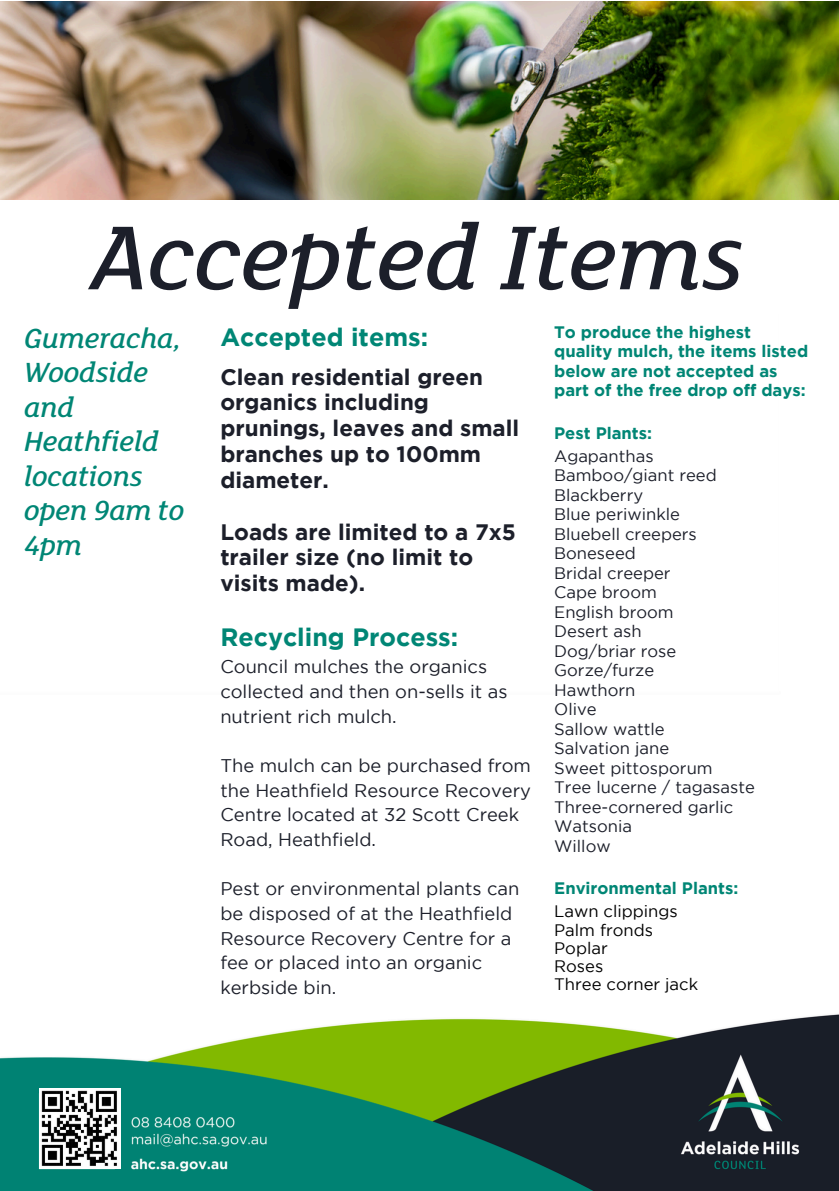
<style>
.page{position:relative;width:839px;height:1191px;background:#fff}
.page>*{position:absolute;margin:0;border:0;box-sizing:border-box;transform-origin:0 0}
.t1{font:italic 500 98.6px "FS Lola";color:#1c1f2a}
.t2{font:italic 500 30.2px/34.4px "FS Lola";color:#008675}
.t3{font:700 25px "Gotham";color:#008675}
.t4{font:700 22.4px/25.8px "Gotham";color:#1c1f2a}
.t5{font:18.4px/24.6px "Gotham";color:#1c1f2a}
.t6{font:16.6px "Gotham";color:#1c1f2a}
.t7{font:700 16.6px/19.4px "Gotham";color:#008675}
.t8{font:16.6px "Gotham";color:#000}
</style>
<div class="page">
<img style="left:0;top:1014px;width:838px;height:177px">
<img style="left:0;top:2px;width:838px;height:198px">
<img style="left:40px;top:1089px;width:81px;height:79px">
<h2 class="t1" style="left:91px;top:215px;width:654px">Accepted Items</h2>
<p class="t2" style="left:24px;top:323px;width:162px">Gumeracha,<br>Woodside and<br>Heathfield locations open 9am to<br>4pm</p>
<h3 class="t3" style="left:220px;top:328px;width:209px">Accepted items:</h3>
<h5 class="t7" style="left:554px;top:323px;width:255px">To produce the highest quality mulch, the items listed below are not accepted as part of the free drop off days:</h5>
<p class="t7" style="left:554px;top:424px;width:99px">Pest Plants:</p>
<p class="t6" style="left:554px;top:450px;width:101px">Agapanthas</p>
<p class="t6" style="left:554px;top:469px;width:164px">Bamboo/giant reed</p>
<p class="t6" style="left:554px;top:489px;width:90px">Blackberry</p>
<p class="t6" style="left:554px;top:508px;width:127px">Blue periwinkle</p>
<p class="t6" style="left:554px;top:528px;width:144px">Bluebell creepers</p>
<p class="t6" style="left:554px;top:547px;width:83px">Boneseed</p>
<p class="t6" style="left:554px;top:567px;width:118px">Bridal creeper</p>
<p class="t6" style="left:554px;top:586px;width:104px">Cape broom</p>
<p class="t6" style="left:554px;top:606px;width:121px">English broom</p>
<p class="t6" style="left:554px;top:625px;width:89px">Desert ash</p>
<p class="t6" style="left:554px;top:645px;width:124px">Dog/briar rose</p>
<p class="t6" style="left:554px;top:664px;width:101px">Gorze/furze</p>
<p class="t6" style="left:554px;top:684px;width:83px">Hawthorn</p>
<p class="t6" style="left:554px;top:703px;width:44px">Olive</p>
<p class="t6" style="left:554px;top:723px;width:112px">Sallow wattle</p>
<p class="t6" style="left:554px;top:742px;width:116px">Salvation jane</p>
<p class="t6" style="left:554px;top:761px;width:160px">Sweet pittosporum</p>
<p class="t6" style="left:554px;top:781px;width:202px">Tree lucerne / tagasaste</p>
<p class="t6" style="left:554px;top:800px;width:181px">Three-cornered garlic</p>
<p class="t6" style="left:554px;top:820px;width:79px">Watsonia</p>
<p class="t6" style="left:554px;top:839px;width:58px">Willow</p>
<p class="t7" style="left:554px;top:880px;width:185px">Environmental Plants:</p>
<p class="t8" style="left:554px;top:905px;width:125px">Lawn clippings</p>
<p class="t8" style="left:554px;top:923px;width:100px">Palm fronds</p>
<p class="t8" style="left:554px;top:942px;width:55px">Poplar</p>
<p class="t8" style="left:554px;top:960px;width:51px">Roses</p>
<p class="t8" style="left:554px;top:978px;width:145px">Three corner jack</p>
<h4 class="t4" style="left:220px;top:365px;width:300px">Clean residential green organics including prunings, leaves and small branches up to 100mm diameter.</h4>
<h4 class="t4" style="left:220px;top:520px;width:297px">Loads are limited to a 7x5 trailer size (no limit to visits made).</h4>
<p class="t3" style="left:220px;top:628px;width:239px">Recycling Process:</p>
<p class="t5" style="left:220px;top:656px;width:288px">Council mulches the organics collected and then on-sells it as nutrient rich mulch.</p>
<p class="t5" style="left:220px;top:755px;width:312px">The mulch can be purchased from the Heathfield Resource Recovery<br>Centre located at 32 Scott Creek<br>Road, Heathfield.</p>
<p class="t5" style="left:220px;top:878px;width:300px">Pest or environmental plants can be disposed of at the Heathfield<br>Resource Recovery Centre for a fee or placed into an organic kerbside bin.</p>
</div>
